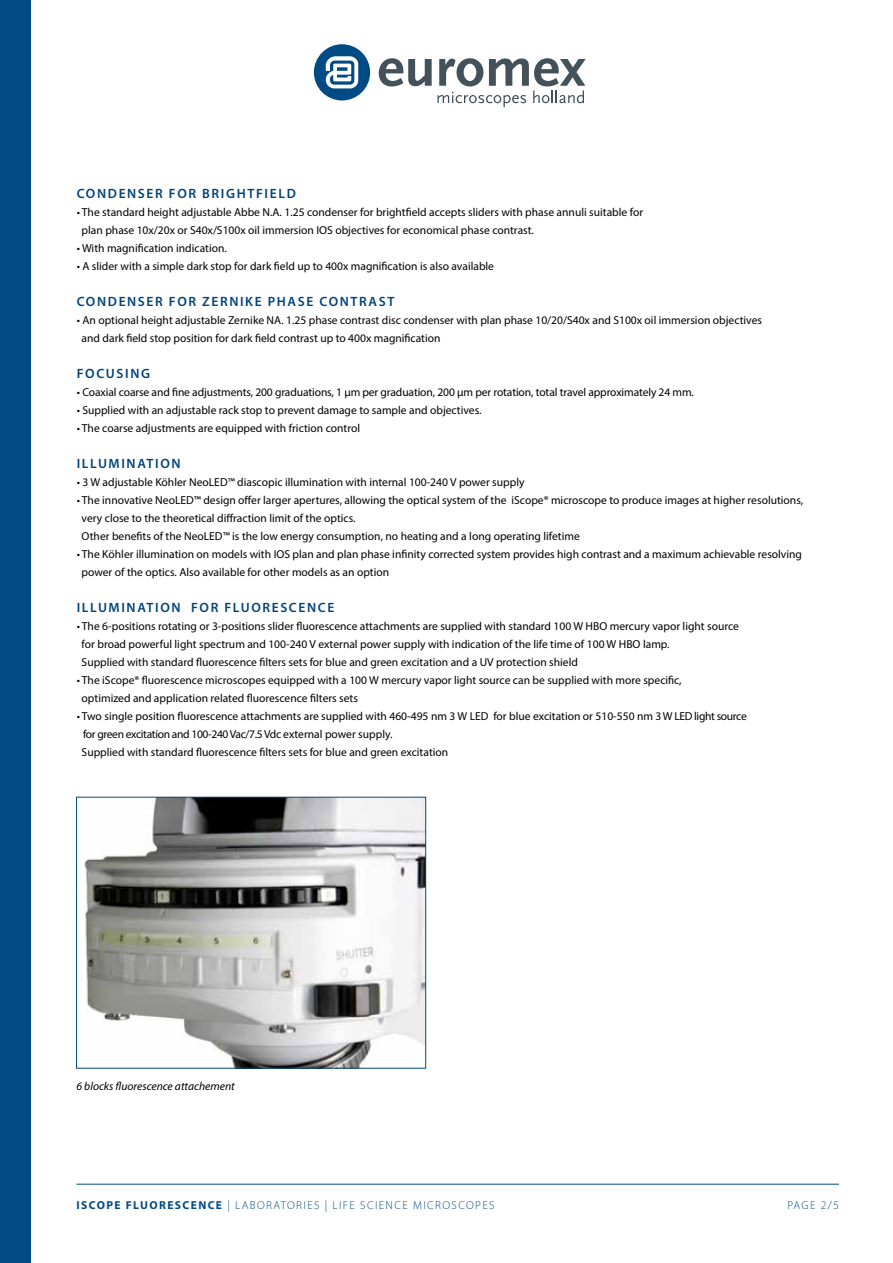
<style>
.page{position:relative;width:893px;height:1263px;background:#fff}
.page>*{position:absolute;margin:0;border:0;box-sizing:border-box;transform-origin:0 0}
.t1{font:600 13.5px "Myriad Pro";letter-spacing:.12em;color:#00447c}
.t2{font:11.55px/18px "Myriad Pro";color:#000}
.t3{font:300 11.55px "Myriad Pro";letter-spacing:.12em;color:#004b85}
.t4{font:italic 11.55px "Myriad Pro";color:#000}
.s1{font-weight:700}
</style>
<div class="page">
<div style="left:0;top:0;width:30px;height:1263px;background:#004b85"></div>
<svg style="left:314px;top:44px;width:56px;height:56px"></svg>
<svg style="left:379px;top:58px;width:207px;height:49px"></svg>
<hr style="left:77px;top:1184px;width:762px;height:1px;background:#004b85">
<img style="left:84px;top:799px;width:340px;height:267px">
<div style="left:76px;top:797px;width:350px;height:271px;border:1px solid #004b85"></div>
<p class="t1" style="left:77px;top:185px;width:221px">CONDENSER FOR BRIGHTFIELD</p>
<p class="t2" style="left:82px;top:203px;width:563px;text-indent:-5px">• The standard height adjustable Abbe N.A. 1.25 condenser for brightfield accepts sliders with phase annuli suitable for plan phase 10x/20x or S40x/S100x oil immersion IOS objectives for economical phase contrast.</p>
<p class="t2" style="left:77px;top:239px;width:152px">• With magnification indication.</p>
<p class="t2" style="left:77px;top:257px;width:419px">• A slider with a simple dark stop for dark field up to 400x magnification is also available</p>
<p class="t1" style="left:77px;top:293px;width:319px">CONDENSER FOR ZERNIKE PHASE CONTRAST</p>
<p class="t2" style="left:82px;top:311px;width:682px;text-indent:-5px">• An optional height adjustable Zernike NA. 1.25 phase contrast disc condenser with plan phase 10/20/S40x and S100x oil immersion objectives and dark field stop position for dark field contrast up to 400x magnification</p>
<p class="t1" style="left:77px;top:365px;width:75px">FOCUSING</p>
<p class="t2" style="left:77px;top:383px;width:619px">• Coaxial coarse and fine adjustments, 200 graduations, 1 μm per graduation, 200 μm per rotation, total travel approximately 24 mm.</p>
<p class="t2" style="left:77px;top:401px;width:406px">• Supplied with an adjustable rack stop to prevent damage to sample and objectives.</p>
<p class="t2" style="left:77px;top:419px;width:285px">• The coarse adjustments are equipped with friction control</p>
<p class="t1" style="left:77px;top:455px;width:105px">ILLUMINATION</p>
<p class="t2" style="left:77px;top:473px;width:449px">• 3 W adjustable Köhler NeoLED™ diascopic illumination with internal 100-240 V power supply</p>
<p class="t2" style="left:82px;top:491px;width:723px;text-indent:-5px">• The innovative NeoLED™ design offer larger apertures, allowing the optical system of the iScope® microscope to produce images at higher resolutions, very close to the theoretical diffraction limit of the optics.<br>Other benefits of the NeoLED™ is the low energy consumption, no heating and a long operating lifetime</p>
<p class="t2" style="left:82px;top:545px;width:722px;text-indent:-5px">• The Köhler illumination on models with IOS plan and plan phase infinity corrected system provides high contrast and a maximum achievable resolving power of the optics. Also available for other models as an option</p>
<p class="t1" style="left:77px;top:599px;width:259px">ILLUMINATION FOR FLUORESCENCE</p>
<p class="t2" style="left:82px;top:617px;width:659px;text-indent:-5px">• The 6-positions rotating or 3-positions slider fluorescence attachments are supplied with standard 100 W HBO mercury vapor light source for broad powerful light spectrum and 100-240 V external power supply with indication of the life time of 100 W HBO lamp.<br>Supplied with standard fluorescence filters sets for blue and green excitation and a UV protection shield</p>
<p class="t2" style="left:82px;top:671px;width:602px;text-indent:-5px">• The iScope® fluorescence microscopes equipped with a 100 W mercury vapor light source can be supplied with more specific, optimized and application related fluorescence filters sets</p>
<p class="t2" style="left:82px;top:707px;width:667px;text-indent:-5px">• Two single position fluorescence attachments are supplied with 460-495 nm 3 W LED for blue excitation or 510-550 nm 3 W LED light source for green excitation and 100-240 Vac/7.5 Vdc external power supply.<br>Supplied with standard fluorescence filters sets for blue and green excitation</p>
<p class="t4" style="left:77px;top:1079px;width:160px">6 blocks fluorescence attachement</p>
<p class="t3" style="left:77px;top:1198px;width:420px"><span class="s1">ISCOPE FLUORESCENCE</span> | LABORATORIES | LIFE SCIENCE MICROSCOPES</p>
<p class="t3" style="left:787px;top:1198px;width:53px">PAGE 2/5</p>
</div>
